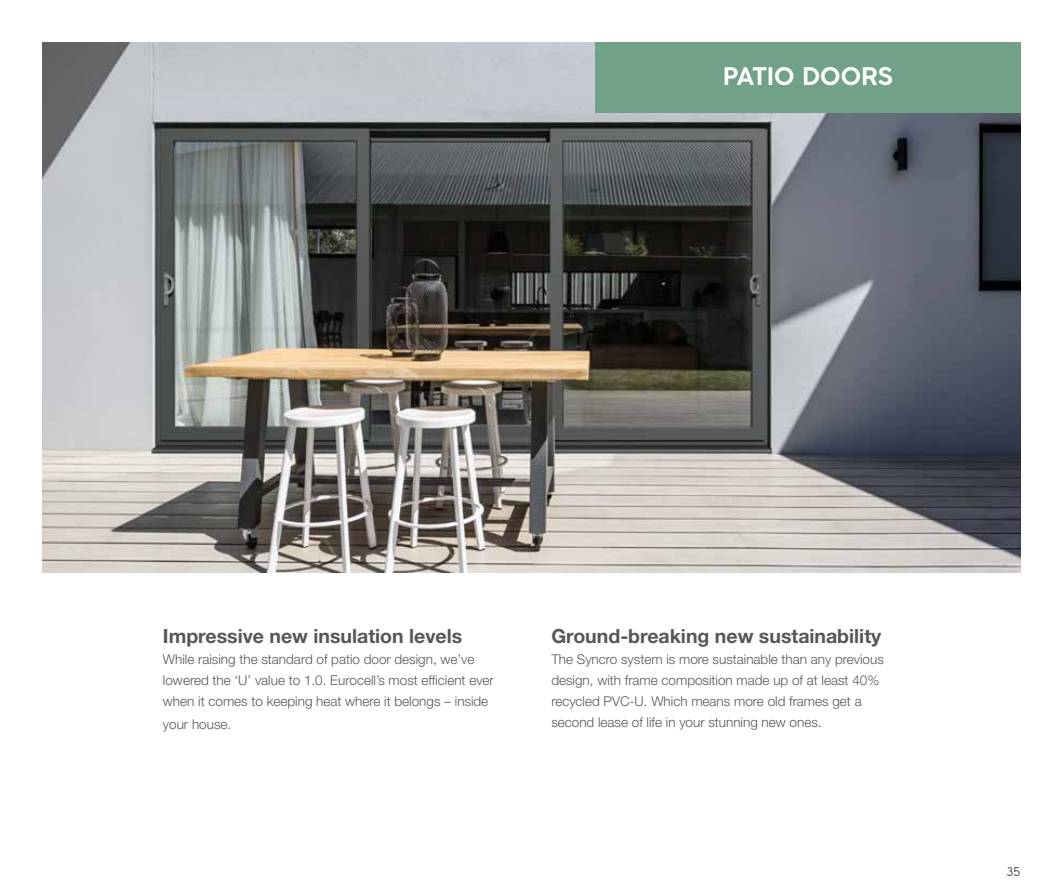
<style>
.page{position:relative;width:1063px;height:893px;background:#fff}
.page>*{position:absolute;margin:0;border:0;box-sizing:border-box;transform-origin:0 0}
.t1{font:700 24px "Coco Gothic";color:#fff}
.t2{font:700 19.5px "Helvetica Neue LT Std";color:#575756}
.t3{font:300 13.5px/21px "Helvetica Neue LT Std";color:#575756}
.t4{font:12px "Coco Gothic";color:#575756}
</style>
<div class="page">
<img style="left:43px;top:43px;width:977px;height:530px">
<div style="left:595px;top:43px;width:425px;height:70px;background:#71a188"></div>
<h1 class="t1" style="left:723px;top:58px;width:171px">PATIO DOORS</h1>
<h2 class="t2" style="left:163px;top:624px;width:301px">Impressive new insulation levels</h2>
<p class="t3" style="left:163px;top:649px;width:332px">While raising the standard of patio door design, we’ve lowered the ‘U’ value to 1.0. Eurocell’s most efficient ever when it comes to keeping heat where it belongs – inside</p>
<p class="t3" style="left:163px;top:713px;width:70px">your house.</p>
<h2 class="t2" style="left:551px;top:624px;width:331px">Ground-breaking new sustainability</h2>
<p class="t3" style="left:551px;top:649px;width:334px">The Syncro system is more sustainable than any previous design, with frame composition made up of at least 40% recycled PVC-U. Which means more old frames get a second lease of life in your stunning new ones.</p>
<p class="t4" style="left:1007px;top:863px;width:15px">35</p>
</div>
